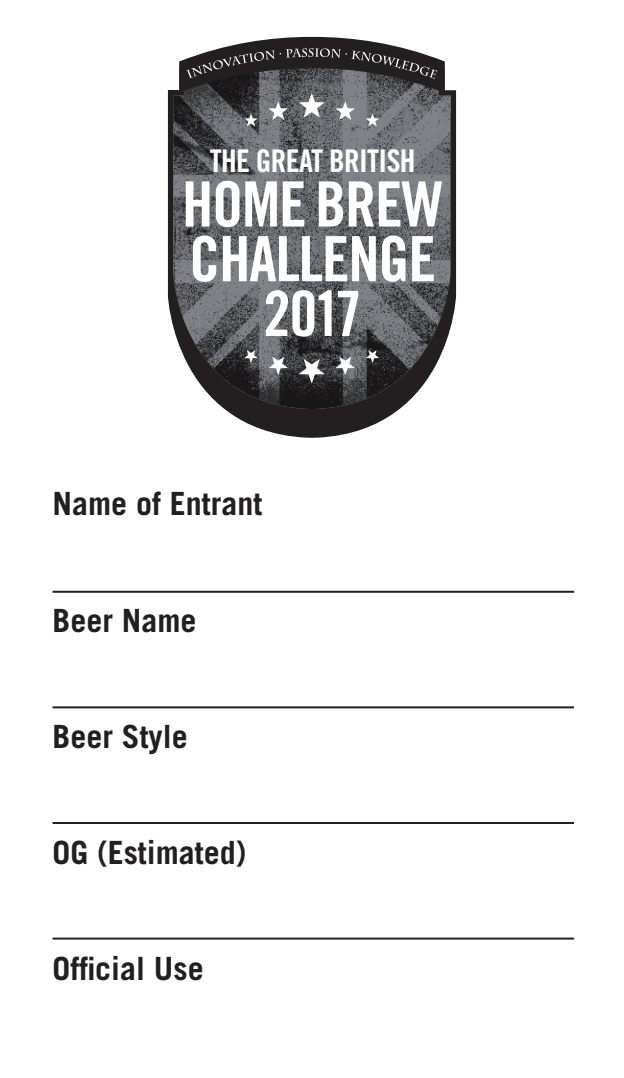
<style>
.page{position:relative;width:624px;height:1078px;background:#fff}
.page>*{position:absolute;margin:0;border:0;box-sizing:border-box;transform-origin:0 0}
.t1{font:62.4px/54.8px "Trade Gothic Bold Cond Twenty";letter-spacing:-.02em;color:#fff}
.t2{font:700 32px "Trade Gothic";color:#231f20}
.t3{font:31.2px "Trade Gothic Bold Cond Twenty";letter-spacing:-.02em;color:#fff}
</style>
<div class="page">
<svg style="left:168px;top:90px;width:288px;height:347px"></svg>
<img style="left:173px;top:90px;width:277px;height:319px">
<svg style="left:299px;top:359px;width:26px;height:24px"></svg>
<svg style="left:268px;top:356px;width:20px;height:19px"></svg>
<svg style="left:244px;top:350px;width:14px;height:13px"></svg>
<svg style="left:335px;top:356px;width:20px;height:19px"></svg>
<svg style="left:366px;top:350px;width:13px;height:13px"></svg>
<svg style="left:179px;top:37px;width:266px;height:89px;background:#5e5d60"></svg>
<hr style="left:53px;top:590px;width:521px;height:2px;background:#231f20">
<hr style="left:53px;top:706px;width:521px;height:2px;background:#231f20">
<hr style="left:53px;top:821px;width:521px;height:2px;background:#231f20">
<hr style="left:53px;top:937px;width:521px;height:2px;background:#231f20">
<p class="t3" style="left:210px;top:142px;width:207px">THE GREAT BRITISH</p>
<p class="t1" style="left:182px;top:176px;width:263px">HOME BREW<br>CHALLENGE</p>
<p class="t1" style="left:263px;top:286px;width:101px">2017</p>
<p class="t2" style="left:53px;top:484px;width:211px">Name of Entrant</p>
<p class="t2" style="left:53px;top:600px;width:146px">Beer Name</p>
<p class="t2" style="left:53px;top:716px;width:137px">Beer Style</p>
<p class="t2" style="left:53px;top:832px;width:195px">OG (Estimated)</p>
<p class="t2" style="left:53px;top:948px;width:153px">Official Use</p>
</div>
